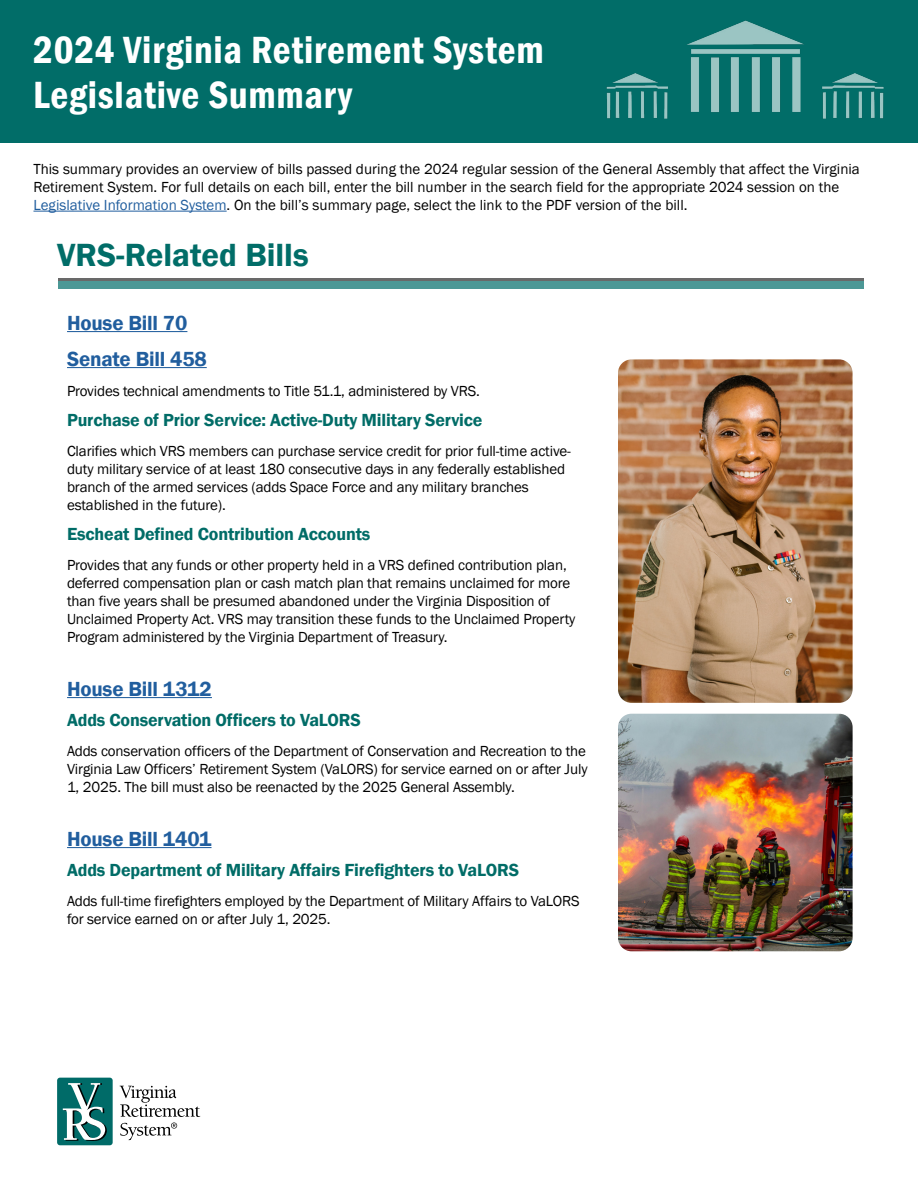
<style>
.page{position:relative;width:918px;height:1188px;background:#fff}
.page>*{position:absolute;margin:0;border:0;box-sizing:border-box;transform-origin:0 0}
.t1{font:600 condensed 39px/45px "Franklin Gothic";letter-spacing:.02em;color:#fff}
.t2{font:600 33px "Franklin Gothic";color:#016d68}
.t3{font:600 21px/36px "Franklin Gothic";letter-spacing:-.01em;color:#215e9e}
.t4{font:600 18px "Franklin Gothic";letter-spacing:-.01em;color:#006c67}
.t5{font:15px/18px "Franklin Gothic";letter-spacing:-.01em;color:#000}
.s1{color:#215e9e}
</style>
<div class="page">
<div style="left:0;top:0;width:918px;height:142px;background:#016d68"></div>
<div style="left:58px;top:278px;width:806px;height:5px;background:#696969"></div>
<div style="left:58px;top:281px;width:806px;height:7px;background:#4c9896"></div>
<hr style="left:33px;top:211px;width:194px;height:1px;background:#215e9e">
<div style="left:57px;top:1078px;width:56px;height:67px;background:#006b68;border-radius:3px"></div>
<svg style="left:120px;top:1086px;width:80px;height:31px"></svg>
<svg style="left:63px;top:1083px;width:44px;height:58px"></svg>
<svg style="left:120px;top:1123px;width:57px;height:17px"></svg>
<img style="left:606px;top:20px;width:278px;height:99px">
<hr style="left:67px;top:331px;width:120px;height:1px;background:#215e9e">
<hr style="left:67px;top:367px;width:140px;height:1px;background:#215e9e">
<hr style="left:67px;top:697px;width:145px;height:1px;background:#215e9e">
<hr style="left:67px;top:847px;width:145px;height:1px;background:#215e9e">
<img style="left:618px;top:359px;width:235px;height:344px">
<img style="left:618px;top:714px;width:235px;height:237px">
<h1 class="t1" style="left:33px;top:27px;width:512px">2024 Virginia Retirement System<br>Legislative Summary</h1>
<p class="t5" style="left:33px;top:160px;width:828px">This summary provides an overview of bills passed during the 2024 regular session of the General Assembly that affect the Virginia<br>Retirement System. For full details on each bill, enter the bill number in the search field for the appropriate 2024 session on the<br><span class="s1">Legislative Information System</span>. On the bill’s summary page, select the link to the PDF version of the bill.</p>
<h2 class="t2" style="left:57px;top:235px;width:253px">VRS-Related Bills</h2>
<h3 class="t3" style="left:67px;top:305px;width:141px">House Bill 70<br>Senate Bill 458</h3>
<p class="t5" style="left:67px;top:382px;width:414px">Provides technical amendments to Title 51.1, administered by VRS.</p>
<p class="t4" style="left:67px;top:409px;width:417px">Purchase of Prior Service: Active-Duty Military Service</p>
<p class="t5" style="left:67px;top:442px;width:505px">Clarifies which VRS members can purchase service credit for prior full-time active&shy;duty military service of at least 180 consecutive days in any federally established branch of the armed services (adds Space Force and any military branches established in the future).</p>
<p class="t4" style="left:67px;top:523px;width:305px">Escheat Defined Contribution Accounts</p>
<p class="t5" style="left:67px;top:556px;width:510px">Provides that any funds or other property held in a VRS defined contribution plan, deferred compensation plan or cash match plan that remains unclaimed for more than five years shall be presumed abandoned under the Virginia Disposition of Unclaimed Property Act. VRS may transition these funds to the Unclaimed Property Program administered by the Virginia Department of Treasury.</p>
<h3 class="t3" style="left:67px;top:671px;width:146px">House Bill 1312</h3>
<p class="t4" style="left:67px;top:709px;width:296px">Adds Conservation Officers to VaLORS</p>
<p class="t5" style="left:67px;top:742px;width:522px;text-align:justify">Adds conservation officers of the Department of Conservation and Recreation to the Virginia Law Officers’ Retirement System (VaLORS) for service earned on or after July 1, 2025. The bill must also be reenacted by the 2025 General Assembly.</p>
<h3 class="t3" style="left:67px;top:821px;width:146px">House Bill 1401</h3>
<p class="t4" style="left:67px;top:859px;width:454px">Adds Department of Military Affairs Firefighters to VaLORS</p>
<p class="t5" style="left:67px;top:892px;width:514px">Adds full-time firefighters employed by the Department of Military Affairs to VaLORS for service earned on or after July 1, 2025.</p>
</div>
